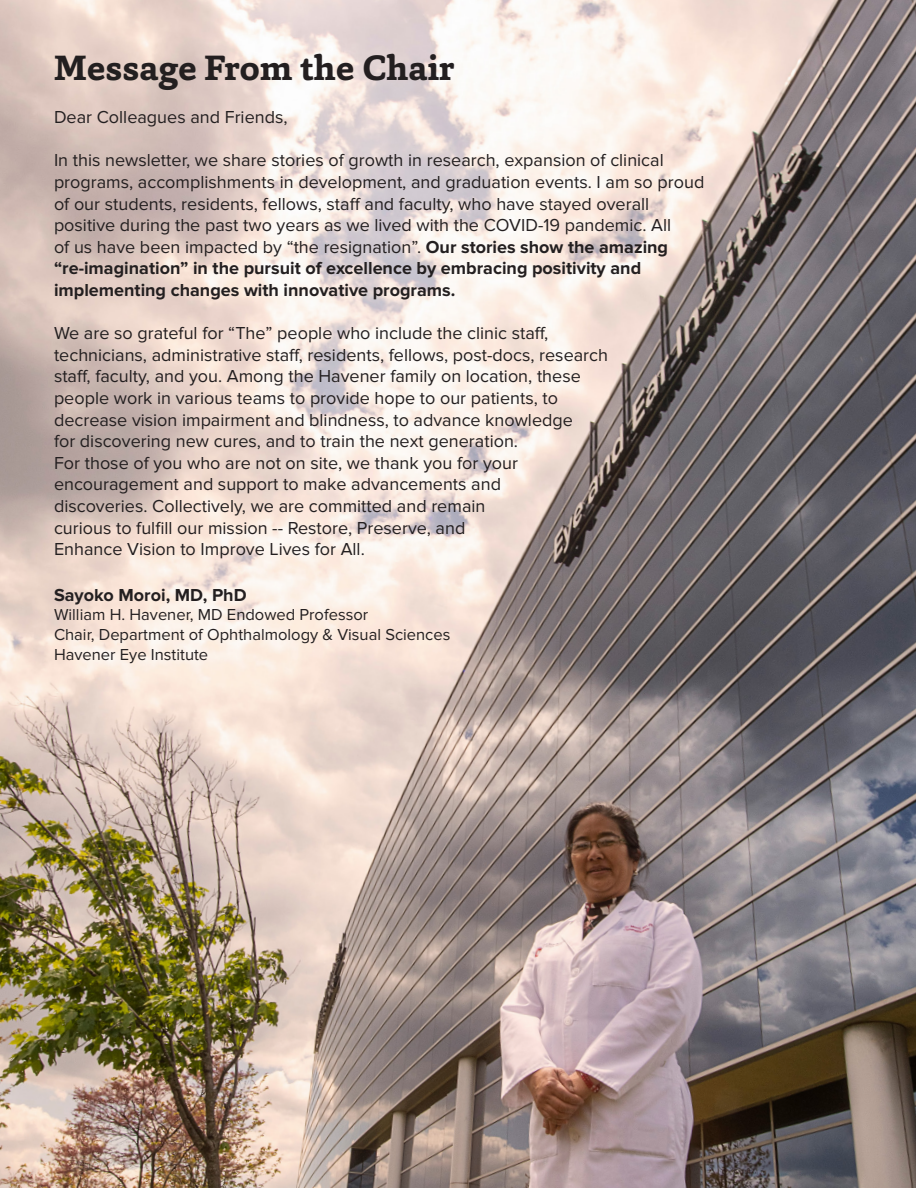
<style>
.page{position:relative;width:918px;height:1188px;background:#fff}
.page>*{position:absolute;margin:0;border:0;box-sizing:border-box;transform-origin:0 0}
.t1{font:700 36px "Capita";color:#231f20}
.t2{font:18px/21.6px "Proxima Nova";color:#231f20}
.t3{font:700 18px "Proxima Nova";color:#231f20}
.t4{font:16.5px "Proxima Nova";color:#231f20}
.s1{font-weight:700}
</style>
<div class="page">
<img style="left:0;top:0;width:915px;height:1188px">
<p class="t1" style="left:54px;top:44px;width:402px">Message From the Chair</p>
<p class="t2" style="left:54px;top:107px;width:235px">Dear Colleagues and Friends,</p>
<p class="t2" style="left:54px;top:150px;width:652px">In this newsletter, we share stories of growth in research, expansion of clinical programs, accomplishments in development, and graduation events. I am so proud of our students, residents, fellows, staff and faculty, who have stayed overall positive during the past two years as we lived with the COVID-19 pandemic. All<br>of us have been impacted by “the resignation”. <span class="s1">Our stories show the amazing “re-imagination” in the pursuit of excellence by embracing positivity and implementing changes with innovative programs.</span></p>
<p class="t2" style="left:54px;top:323px;width:556px">We are so grateful for “The” people who include the clinic staff, technicians, administrative staff, residents, fellows, post-docs, research staff, faculty, and you. Among the Havener family on location, these people work in various teams to provide hope to our patients, to decrease vision impairment and blindness, to advance knowledge<br>for discovering new cures, and to train the next generation.<br>For those of you who are not on site, we thank you for your encouragement and support to make advancements and<br>discoveries. Collectively, we are committed and remain<br>curious to fulfill our mission -- Restore, Preserve, and<br>Enhance Vision to Improve Lives for All.</p>
<p class="t3" style="left:54px;top:584px;width:194px">Sayoko Moroi, MD, PhD</p>
<p class="t4" style="left:54px;top:605px;width:316px">William H. Havener, MD Endowed Professor</p>
<p class="t4" style="left:54px;top:625px;width:398px">Chair, Department of Ophthalmology &amp; Visual Sciences</p>
<p class="t4" style="left:54px;top:645px;width:156px">Havener Eye Institute</p>
</div>
